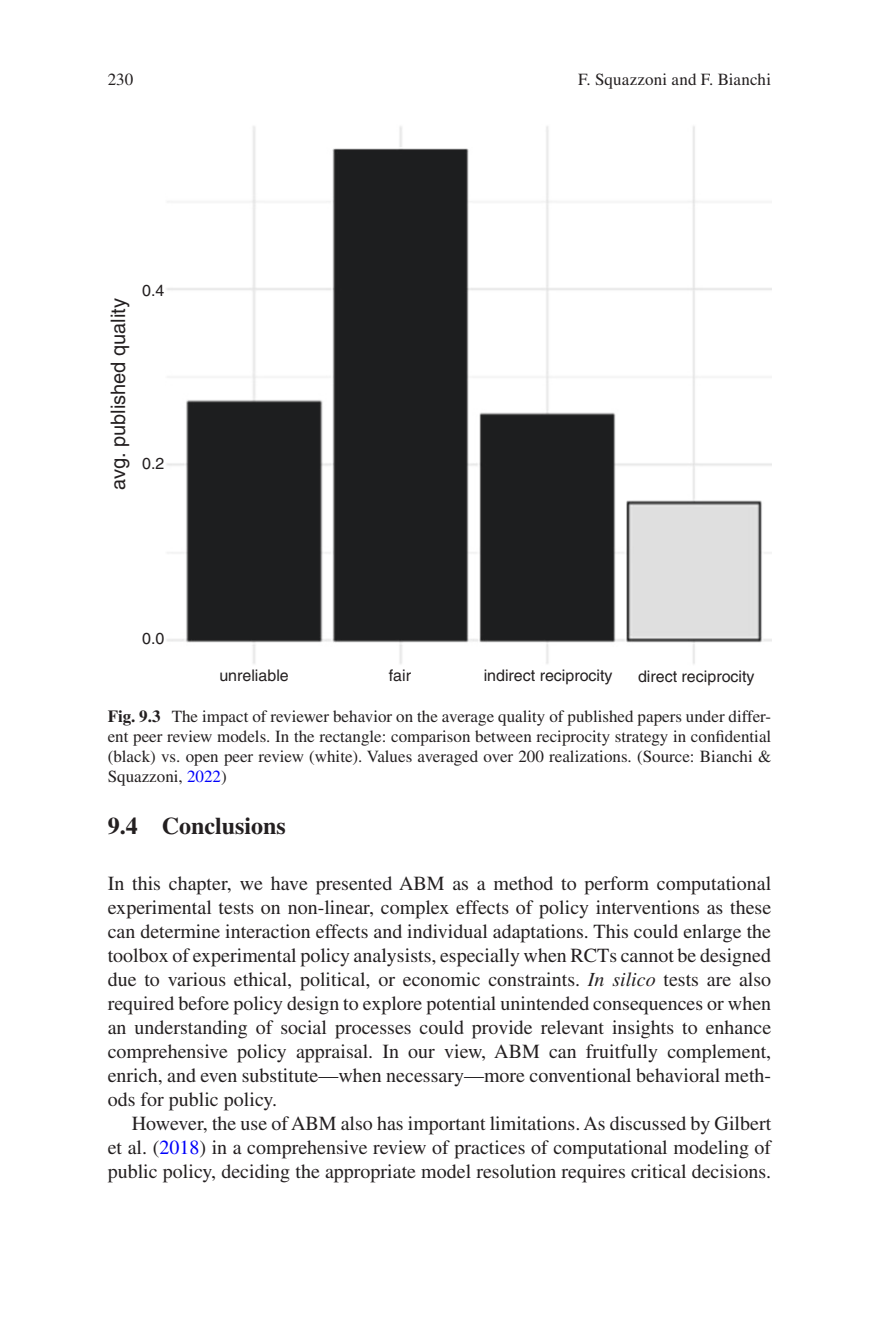
<style>
.page{position:relative;width:879px;height:1333px;background:#fff}
.page>*{position:absolute;margin:0;border:0;box-sizing:border-box;transform-origin:0 0}
._1_hd{font:700 24px "Times LT Std";color:#231f20}
.Text_flush{font:20px/24px "Times LT Std";color:#231f20;text-align:justify}
.Text{font:20px/24px "Times LT Std";color:#231f20;text-align:justify}
.t1{font:20px "Helvetica 2";color:#231f20}
.t2{font:17px/20px "Times LT Std";color:#231f20;text-align:justify}
.t3{font:16px "Helvetica 2";color:#231f20}
.s1{font-weight:700}
.s2{color:#0000fa}
.s3{font-style:italic}
</style>
<div class="page">
<img style="left:166px;top:126px;width:605px;height:538px">
<p class="t2" style="left:108px;top:69px;width:27px">230</p>
<p class="t1" style="left:106px;top:490px;width:194px;rotate:-90deg">avg. published quality</p>
<p class="t3" style="left:142px;top:281px;width:24px">0.4</p>
<p class="t3" style="left:142px;top:454px;width:24px">0.2</p>
<p class="t3" style="left:142px;top:628px;width:24px">0.0</p>
<p class="t2" style="left:578px;top:69px;width:195px">F. Squazzoni and F. Bianchi</p>
<p class="t3" style="left:219px;top:666px;width:71px">unreliable</p>
<p class="t3" style="left:389px;top:666px;width:24px">fair</p>
<p class="t3" style="left:484px;top:666px;width:130px">indirect reciprocity</p>
<p class="t3" style="left:638px;top:667px;width:118px">direct reciprocity</p>
<p class="t2" style="left:108px;top:705px;width:665px"><span class="s1">Fig. 9.3</span> The impact of reviewer behavior on the average quality of published papers under differ&shy;ent peer review models. In the rectangle: comparison between reciprocity strategy in confidential (black) vs. open peer review (white). Values averaged over 200 realizations. (Source: Bianchi &amp; Squazzoni, <span class="s2">2022</span>)</p>
<h2 class="_1_hd" style="left:108px;top:811px;width:180px">9.4 Conclusions</h2>
<p class="Text_flush" style="left:108px;top:871px;width:665px">In this chapter, we have presented ABM as a method to perform computational experimental tests on non-linear, complex effects of policy interventions as these can determine interaction effects and individual adaptations. This could enlarge the toolbox of experimental policy analysists, especially when RCTs cannot be designed due to various ethical, political, or economic constraints. <span class="s3">In silico</span> tests are also required before policy design to explore potential unintended consequences or when an understanding of social processes could provide relevant insights to enhance comprehensive policy appraisal. In our view, ABM can fruitfully complement, enrich, and even substitute—when necessary—more conventional behavioral meth&shy;ods for public policy.</p>
<p class="Text" style="left:108px;top:1111px;width:665px;text-indent:24px">However, the use of ABM also has important limitations. As discussed by Gilbert et al. (<span class="s2">2018</span>) in a comprehensive review of practices of computational modeling of public policy, deciding the appropriate model resolution requires critical decisions.</p>
</div>
